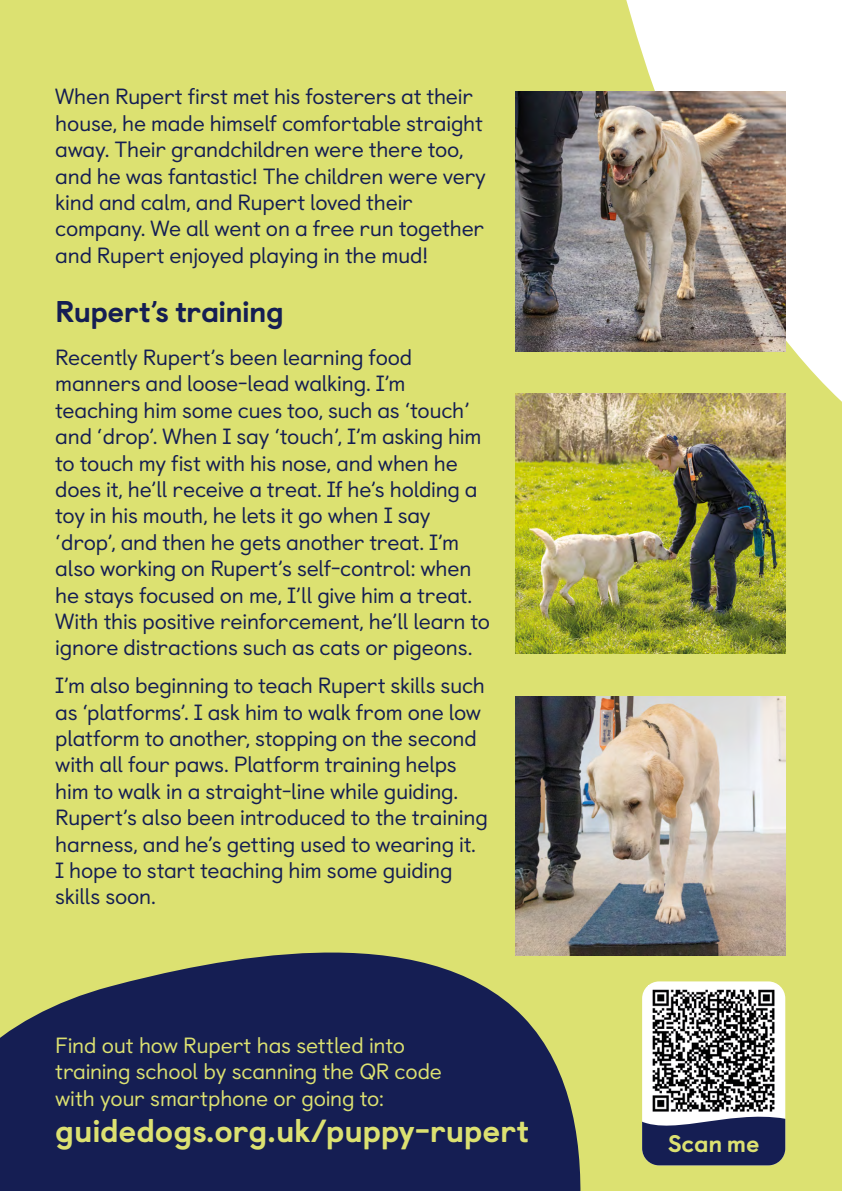
<style>
.page{position:relative;width:842px;height:1191px;background:#dce171}
.page>*{position:absolute;margin:0;border:0;box-sizing:border-box;transform-origin:0 0}
.p2_url{font:800 32px "Castledown";letter-spacing:-.01em;color:#dce171}
.t1{font:800 30px "Castledown";letter-spacing:-.02em;color:#151e53}
.t2{font:800 24px "Castledown";letter-spacing:-.01em;color:#dce171}
.p_main{font:22px/26.4px "Castledown";letter-spacing:-.01em;color:#151e53}
.p2_url-2{font:22px/26.4px "Castledown";letter-spacing:-.015em;color:#dce171}
</style>
<div class="page">
<svg style="left:0;top:913px;width:623px;height:278px;fill:#151e53"></svg>
<svg style="left:537px;top:0;width:305px;height:647px"></svg>
<img style="left:516px;top:92px;width:269px;height:259px">
<img style="left:516px;top:696px;width:269px;height:259px">
<img style="left:516px;top:394px;width:269px;height:259px">
<div style="left:642px;top:981px;width:143px;height:184px;background:#fff;border-radius:17px"></div>
<svg style="left:642px;top:1033px;width:143px;height:132px"></svg>
<img style="left:649px;top:989px;width:130px;height:126px">
<p class="p_main" style="left:55px;top:82px;width:432px">When Rupert first met his fosterers at their house, he made himself comfortable straight away. Their grandchildren were there too, and he was fantastic! The children were very kind and calm, and Rupert loved their company. We all went on a free run together and Rupert enjoyed playing in the mud!</p>
<h3 class="t1" style="left:55px;top:286px;width:230px">Rupert’s training</h3>
<p class="p_main" style="left:55px;top:342px;width:436px">Recently Rupert’s been learning food manners and loose-lead walking. I’m teaching him some cues too, such as ‘touch’ and ‘drop’. When I say ‘touch’, I’m asking him to touch my fist with his nose, and when he does it, he’ll receive a treat. If he’s holding a toy in his mouth, he lets it go when I say ‘drop’, and then he gets another treat. I’m also working on Rupert’s self-control: when he stays focused on me, I’ll give him a treat.<br>With this positive reinforcement, he’ll learn to ignore distractions such as cats or pigeons.</p>
<p class="p_main" style="left:55px;top:670px;width:434px">I’m also beginning to teach Rupert skills such as ‘platforms’. I ask him to walk from one low platform to another, stopping on the second with all four paws. Platform training helps him to walk in a straight-line while guiding.<br>Rupert’s also been introduced to the training harness, and he’s getting used to wearing it.<br>I hope to start teaching him some guiding skills soon.</p>
<p class="p2_url-2" style="left:55px;top:1030px;width:388px">Find out how Rupert has settled into training school by scanning the QR code with your smartphone or going to:</p>
<p class="p2_url" style="left:55px;top:1104px;width:475px">guidedogs.org.uk/puppy-rupert</p>
<p class="t2" style="left:668px;top:1124px;width:93px">Scan me</p>
</div>
